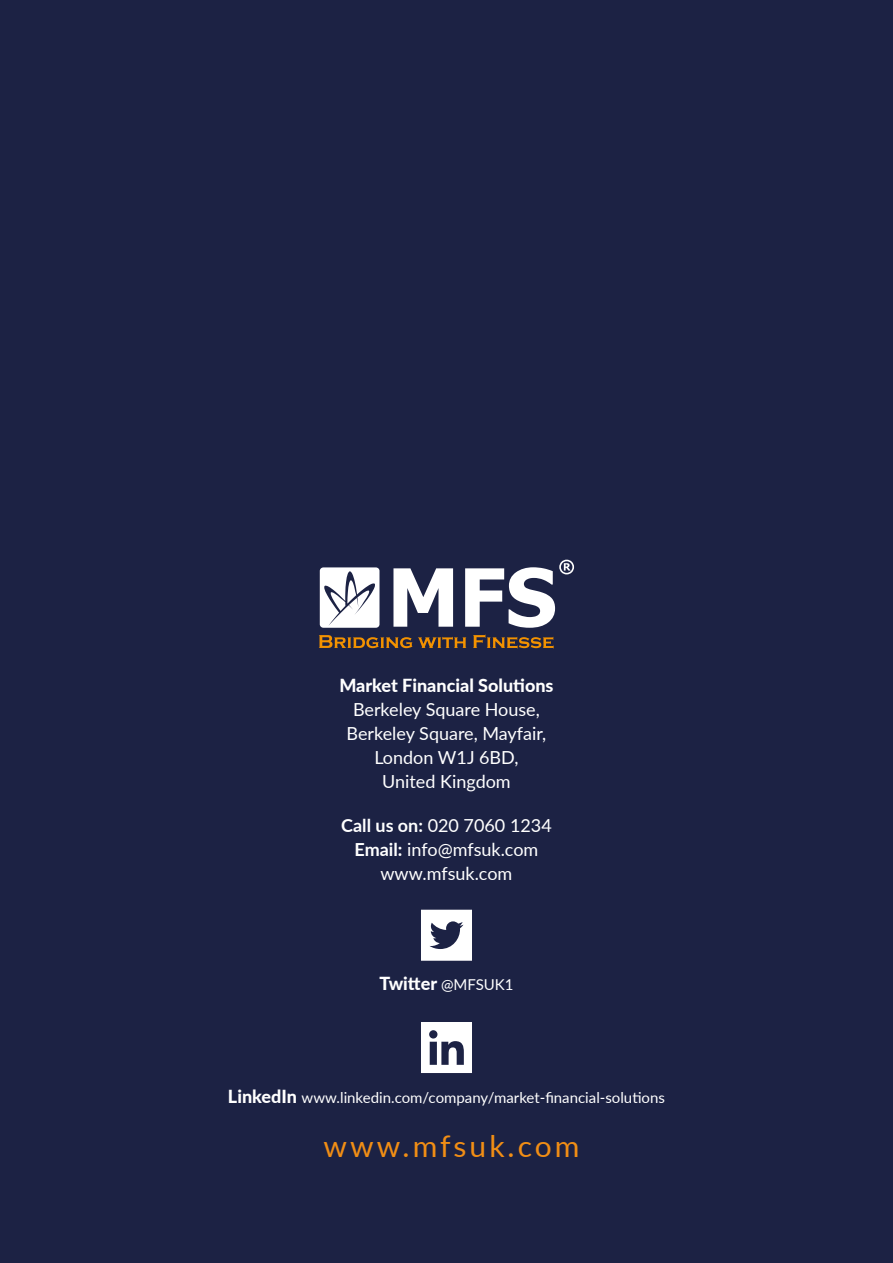
<style>
.page{position:relative;width:893px;height:1263px;background:#1c2244}
.page>*{position:absolute;margin:0;border:0;box-sizing:border-box;transform-origin:0 0}
.t1{font:30px "Lato";letter-spacing:.1em;color:#f18e15}
.t2{font:18px/24px "Lato";color:#fff;text-align:center}
.t3{font:800 18px "Lato";color:#fff}
.t4{font:15px "Lato";color:#fff}
.s1{font-weight:700}
.s2{font-weight:400;font-size:15px}
.s3{font-weight:800;font-size:18px}
</style>
<div class="page">
<svg style="left:421px;top:910px;width:51px;height:51px"></svg>
<svg style="left:421px;top:1022px;width:51px;height:51px"></svg>
<svg style="left:393px;top:568px;width:60px;height:59px"></svg>
<svg style="left:320px;top:567px;width:59px;height:61px;background:#dfe0e4"></svg>
<svg style="left:319px;top:635px;width:93px;height:13px"></svg>
<svg style="left:418px;top:637px;width:48px;height:11px"></svg>
<svg style="left:473px;top:634px;width:81px;height:14px"></svg>
<svg style="left:465px;top:560px;width:109px;height:68px"></svg>
<p class="t3" style="left:339px;top:672px;width:216px">Market Financial Solutions</p>
<p class="t2" style="left:347px;top:697px;width:201px">Berkeley Square House,<br>Berkeley Square, Mayfair,<br>London W1J 6BD,<br>United Kingdom</p>
<p class="t2" style="left:341px;top:812px;width:212px"><span class="s1">Call us on:</span> 020 7060 1234<br><span class="s1">Email:</span> info@mfsuk.com www.mfsuk.com</p>
<p class="t3" style="left:379px;top:970px;width:136px">Twitter <span class="s2">@MFSUK1</span></p>
<p class="t4" style="left:228px;top:1086px;width:438px"><span class="s3">LinkedIn</span> www.linkedin.com/company/market-financial-solutions</p>
<h1 class="t1" style="left:324px;top:1124px;width:257px">www.mfsuk.com</h1>
</div>
